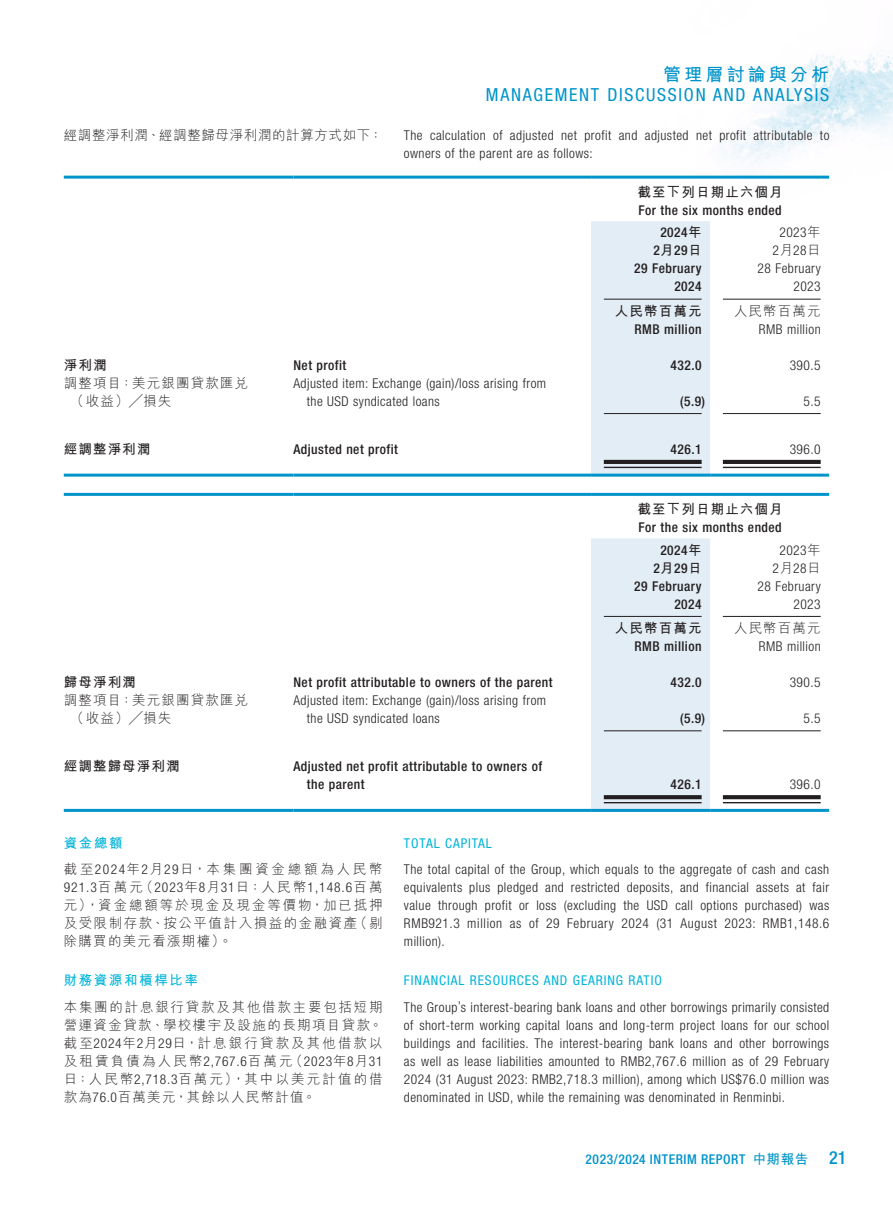
<style>
.page{position:relative;width:893px;height:1212px;background:#fff}
.page>*{position:absolute;margin:0;border:0;box-sizing:border-box;transform-origin:0 0}
.t1{font:condensed 18px "Helvetica Neue LT Std";letter-spacing:.095em;color:#0094ca}
.t2{font:700 18px "M Hei HK";letter-spacing:.175em;color:#0094ca}
.t3{font:300 condensed 13.5px/18px "Helvetica Neue LT Std";letter-spacing:.035em;color:#231f20}
.t4{font:500 condensed 13.5px/18px "Helvetica Neue LT Std";letter-spacing:.035em;color:#231f20}
.t5{font:300 13.5px/18px "M Hei HK";letter-spacing:.095em;color:#231f20;text-align:justify}
.t6{font:700 13.5px "M Hei HK";letter-spacing:.085em;color:#231f20}
.t7{font:condensed 13.5px "Helvetica Neue LT Std";letter-spacing:.07em;color:#00b4da}
.t8{font:300 condensed 13.5px "Helvetica Neue LT Std";letter-spacing:.075em;color:#231f20}
.t9{font:500 condensed 13.5px "Helvetica Neue LT Std";letter-spacing:.04em;color:#0094ca}
.t10{font:300 13.5px/26.5px "M Hei HK";letter-spacing:.205em;color:#231f20}
.t11{font:300 13.5px "M Hei HK";letter-spacing:.045em;color:#231f20}
.t12{font:700 13.5px "M Hei HK";letter-spacing:.12em;color:#00b4da}
.s1{font-family:"M Hei HK";font-weight:700;font-stretch:normal}
.s2{font-family:"M Hei HK";font-stretch:normal}
.s3{font-weight:700;color:#00b4da}
.s4{font-family:"Helvetica Neue LT Std";font-stretch:condensed}
.s5{font-size:18px}
</style>
<div class="page">
<img style="left:63px;top:54px;width:830px;height:758px">
<div style="left:591px;top:221px;width:119px;height:253px;background:#e3edf5"></div>
<hr style="left:64px;top:176px;width:229px;height:3px;background:#0094ca">
<hr style="left:293px;top:176px;width:298px;height:3px;background:#0094ca">
<hr style="left:591px;top:176px;width:238px;height:3px;background:#0094ca">
<hr style="left:604px;top:299px;width:98px;height:1px;background:#231f20">
<hr style="left:723px;top:299px;width:98px;height:1px;background:#231f20">
<hr style="left:604px;top:413px;width:98px;height:1px;background:#231f20">
<hr style="left:723px;top:413px;width:98px;height:1px;background:#231f20">
<hr style="left:604px;top:460px;width:98px;height:4px;background:#231f20">
<hr style="left:604px;top:467px;width:98px;height:1px;background:#231f20">
<hr style="left:723px;top:460px;width:98px;height:4px;background:#231f20">
<hr style="left:723px;top:467px;width:98px;height:1px;background:#231f20">
<hr style="left:64px;top:474px;width:229px;height:3px;background:#0094ca">
<hr style="left:293px;top:474px;width:298px;height:3px;background:#0094ca">
<hr style="left:591px;top:474px;width:119px;height:3px;background:#0094ca">
<hr style="left:710px;top:474px;width:119px;height:3px;background:#0094ca">
<div style="left:591px;top:538px;width:119px;height:271px;background:#e3edf5"></div>
<hr style="left:64px;top:493px;width:229px;height:3px;background:#0094ca">
<hr style="left:293px;top:493px;width:298px;height:3px;background:#0094ca">
<hr style="left:591px;top:493px;width:238px;height:3px;background:#0094ca">
<hr style="left:604px;top:616px;width:98px;height:1px;background:#231f20">
<hr style="left:723px;top:616px;width:98px;height:1px;background:#231f20">
<hr style="left:604px;top:730px;width:98px;height:1px;background:#231f20">
<hr style="left:723px;top:730px;width:98px;height:1px;background:#231f20">
<svg style="left:604px;top:795px;width:98px;height:4px"></svg>
<hr style="left:604px;top:802px;width:98px;height:1px;background:#231f20">
<svg style="left:723px;top:795px;width:98px;height:4px"></svg>
<hr style="left:723px;top:802px;width:98px;height:1px;background:#231f20">
<hr style="left:64px;top:809px;width:229px;height:3px;background:#0094ca">
<hr style="left:293px;top:809px;width:298px;height:3px;background:#0094ca">
<hr style="left:591px;top:809px;width:119px;height:3px;background:#0094ca">
<hr style="left:710px;top:809px;width:119px;height:3px;background:#0094ca">
<p class="t11" style="left:64px;top:125px;width:320px">經調整淨利潤、經調整歸母淨利潤的計算方式如下：</p>
<h1 class="t2" style="left:663px;top:61px;width:167px">管理層討論與分析</h1>
<h1 class="t1" style="left:486px;top:84px;width:345px">MANAGEMENT DISCUSSION AND ANALYSIS</h1>
<p class="t3" style="left:404px;top:126px;width:427px">The calculation of adjusted net profit and adjusted net profit attributable to owners of the parent are as follows:</p>
<p class="t6" style="left:637px;top:182px;width:147px">截至下列日期止六個月</p>
<p class="t4" style="left:660px;top:199px;width:123px;line-height:22.2px;text-indent:-22px">For the six months ended<br>2024<span class="s1">年</span></p>
<p class="t4" style="left:653px;top:241px;width:50px">2<span class="s1">月</span>29<span class="s1">日</span></p>
<p class="t3" style="left:772px;top:223px;width:50px;text-align:center">2023<span class="s2">年<br></span>2<span class="s2">月</span>28<span class="s2">日</span></p>
<p class="t4" style="left:634px;top:259px;width:69px;text-align:right">29 February<br>2024</p>
<p class="t3" style="left:758px;top:259px;width:65px;text-align:right">28 February<br>2023</p>
<p class="t6" style="left:615px;top:301px;width:88px">人民幣百萬元</p>
<p class="t5" style="left:734px;top:301px;width:88px">人民幣百萬元</p>
<p class="t4" style="left:634px;top:320px;width:69px">RMB million</p>
<p class="t3" style="left:759px;top:320px;width:63px">RMB million</p>
<p class="t6" style="left:64px;top:355px;width:44px">淨利潤</p>
<p class="t4" style="left:293px;top:356px;width:54px">Net profit</p>
<p class="t4" style="left:671px;top:356px;width:32px">432.0</p>
<p class="t3" style="left:790px;top:356px;width:32px">390.5</p>
<p class="t5" style="left:71px;top:373px;width:179px;text-indent:-7px">調整項目：美元銀團貸款匯兌（收益）╱損失</p>
<p class="t3" style="left:307px;top:374px;width:241px;text-indent:-14px">Adjusted item: Exchange (gain)/loss arising from the USD syndicated loans</p>
<p class="t4" style="left:680px;top:392px;width:27px">(5.9)</p>
<p class="t3" style="left:804px;top:392px;width:19px">5.5</p>
<p class="t6" style="left:64px;top:439px;width:88px">經調整淨利潤</p>
<p class="t4" style="left:293px;top:440px;width:106px">Adjusted net profit</p>
<p class="t4" style="left:671px;top:440px;width:32px">426.1</p>
<p class="t3" style="left:790px;top:440px;width:32px">396.0</p>
<p class="t6" style="left:637px;top:500px;width:147px">截至下列日期止六個月</p>
<p class="t4" style="left:660px;top:516px;width:123px;line-height:22.2px;text-indent:-22px">For the six months ended<br>2024<span class="s1">年</span></p>
<p class="t4" style="left:653px;top:559px;width:50px">2<span class="s1">月</span>29<span class="s1">日</span></p>
<p class="t3" style="left:772px;top:541px;width:50px;text-align:center">2023<span class="s2">年<br></span>2<span class="s2">月</span>28<span class="s2">日</span></p>
<p class="t4" style="left:634px;top:577px;width:69px;text-align:right">29 February<br>2024</p>
<p class="t3" style="left:758px;top:577px;width:65px;text-align:right">28 February<br>2023</p>
<p class="t6" style="left:615px;top:618px;width:88px">人民幣百萬元</p>
<p class="t5" style="left:734px;top:619px;width:88px">人民幣百萬元</p>
<p class="t4" style="left:634px;top:637px;width:69px">RMB million</p>
<p class="t3" style="left:759px;top:637px;width:63px">RMB million</p>
<p class="t6" style="left:64px;top:672px;width:74px">歸母淨利潤</p>
<p class="t4" style="left:293px;top:673px;width:261px">Net profit attributable to owners of the parent</p>
<p class="t4" style="left:671px;top:673px;width:32px">432.0</p>
<p class="t3" style="left:790px;top:673px;width:32px">390.5</p>
<p class="t5" style="left:71px;top:691px;width:179px;text-indent:-7px">調整項目：美元銀團貸款匯兌（收益）╱損失</p>
<p class="t3" style="left:307px;top:691px;width:241px;text-indent:-14px">Adjusted item: Exchange (gain)/loss arising from the USD syndicated loans</p>
<p class="t4" style="left:680px;top:709px;width:27px">(5.9)</p>
<p class="t3" style="left:804px;top:709px;width:19px">5.5</p>
<p class="t6" style="left:64px;top:756px;width:117px">經調整歸母淨利潤</p>
<p class="t4" style="left:307px;top:757px;width:237px;text-indent:-14px">Adjusted net profit attributable to owners of the parent</p>
<p class="t4" style="left:671px;top:775px;width:32px">426.1</p>
<p class="t3" style="left:790px;top:775px;width:32px">396.0</p>
<p class="t10" style="left:64px;top:829px;width:320px"><span class="s3">資金總額<br></span>截至<span class="s4">2024</span>年<span class="s4">2</span>月<span class="s4">29</span>日，本集團資金總額為人民幣</p>
<p class="t8" style="left:64px;top:880px;width:320px">921.3<span class="s2">百萬元（</span>2023<span class="s2">年</span>8<span class="s2">月</span>31<span class="s2">日：人民幣</span>1,148.6<span class="s2">百萬</span></p>
<p class="t5" style="left:64px;top:896px;width:320px">元），資金總額等於現金及現金等價物，加已抵押及受限制存款、按公平值計入損益的金融資產（剔除購買的美元看漲期權）。</p>
<p class="t12" style="left:64px;top:971px;width:136px">財務資源和槓桿比率</p>
<p class="t5" style="left:64px;top:997px;width:320px">本集團的計息銀行貸款及其他借款主要包括短期營運資金貸款、學校樓宇及設施的長期項目貸款。截至<span class="s4">2024</span>年<span class="s4">2</span>月<span class="s4">29</span>日，計息銀行貸款及其他借款以及租賃負債為人民幣<span class="s4">2,767.6</span>百萬元（<span class="s4">2023</span>年<span class="s4">8</span>月<span class="s4">31</span>日：人民幣<span class="s4">2,718.3</span>百萬元），其中以美元計值的借款為<span class="s4">76.0</span>百萬美元，其餘以人民幣計值。</p>
<p class="t7" style="left:404px;top:835px;width:90px">TOTAL CAPITAL</p>
<p class="t3" style="left:404px;top:860px;width:427px;text-align:justify">The total capital of the Group, which equals to the aggregate of cash and cash equivalents plus pledged and restricted deposits, and financial assets at fair value through profit or loss (excluding the USD call options purchased) was RMB921.3 million as of 29 February 2024 (31 August 2023: RMB1,148.6 million).</p>
<p class="t7" style="left:404px;top:973px;width:259px">FINANCIAL RESOURCES AND GEARING RATIO</p>
<p class="t3" style="left:404px;top:998px;width:427px;text-align:justify">The Group’s interest-bearing bank loans and other borrowings primarily consisted of short-term working capital loans and long-term project loans for our school buildings and facilities. The interest-bearing bank loans and other borrowings as well as lease liabilities amounted to RMB2,767.6 million as of 29 February 2024 (31 August 2023: RMB2,718.3 million), among which US$76.0 million was denominated in USD, while the remaining was denominated in Renminbi.</p>
<p class="t9" style="left:586px;top:1151px;width:262px">2023/2024 INTERIM REPORT <span class="s1">中期報告</span> <span class="s5">21</span></p>
</div>
